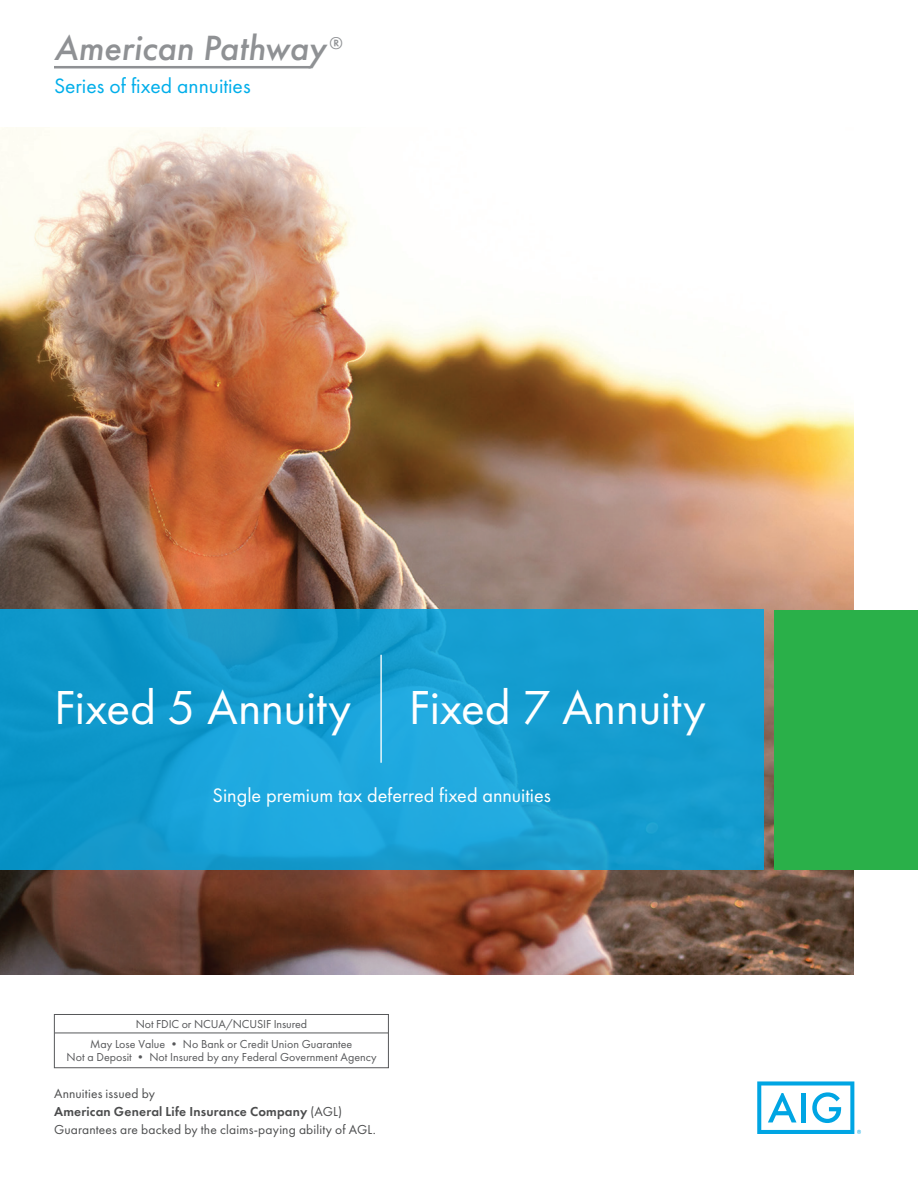
<style>
.page{position:relative;width:918px;height:1188px;background:#fff}
.page>*{position:absolute;margin:0;border:0;box-sizing:border-box;transform-origin:0 0}
.t1{font:49.5px "Futura PT";letter-spacing:-.005em;color:#fff}
.t2{font:italic 500 36.3px "Futura PT";color:#8f9194}
.t3{font:21.6px "Futura PT";color:#00aeea}
.t4{font:20.25px "Futura PT";color:#fff}
.t5{font:13.5px/18px "Futura PT";letter-spacing:.01em;color:#4b4c4d}
.t6{font:12px/20.2px "Futura PT";color:#57585a;text-align:center}
.s1{font-weight:600}
</style>
<div class="page">
<hr style="left:55px;top:1033px;width:333px;height:1px;background:#57585a">
<div style="left:54px;top:1014px;width:335px;height:54px;border:1px solid #57585a"></div>
<img style="left:0;top:127px;width:853px;height:847px">
<div style="left:774px;top:610px;width:144px;height:259px;background:#2ab049"></div>
<svg style="left:0;top:609px;width:764px;height:260px;background:#169dd1"></svg>
<hr style="left:54px;top:66px;width:257px;height:2px;background:#8f9194">
<hr style="left:380px;top:655px;width:2px;height:108px;background:#fff">
<svg style="left:757px;top:1081px;width:104px;height:53px"></svg>
<h2 class="t2" style="left:54px;top:25px;width:290px">American Pathway <sup>®</sup></h2>
<h3 class="t3" style="left:54px;top:73px;width:198px">Series of fixed annuities</h3>
<h1 class="t1" style="left:54px;top:678px;width:653px">Fixed 5 Annuity Fixed 7 Annuity</h1>
<h3 class="t4" style="left:213px;top:783px;width:340px">Single premium tax deferred fixed annuities</h3>
<p class="t6" style="left:90px;top:1014px;width:264px">Not FDIC or NCUA/NCUSIF Insured<br>May Lose Value • No Bank or Credit Union Guarantee</p>
<p class="t6" style="left:67px;top:1047px;width:311px">Not a Deposit • Not Insured by any Federal Government Agency</p>
<p class="t5" style="left:54px;top:1084px;width:323px">Annuities issued by<br><span class="s1">American General Life Insurance Company</span> (AGL)<br>Guarantees are backed by the claims-paying ability of AGL.</p>
</div>
